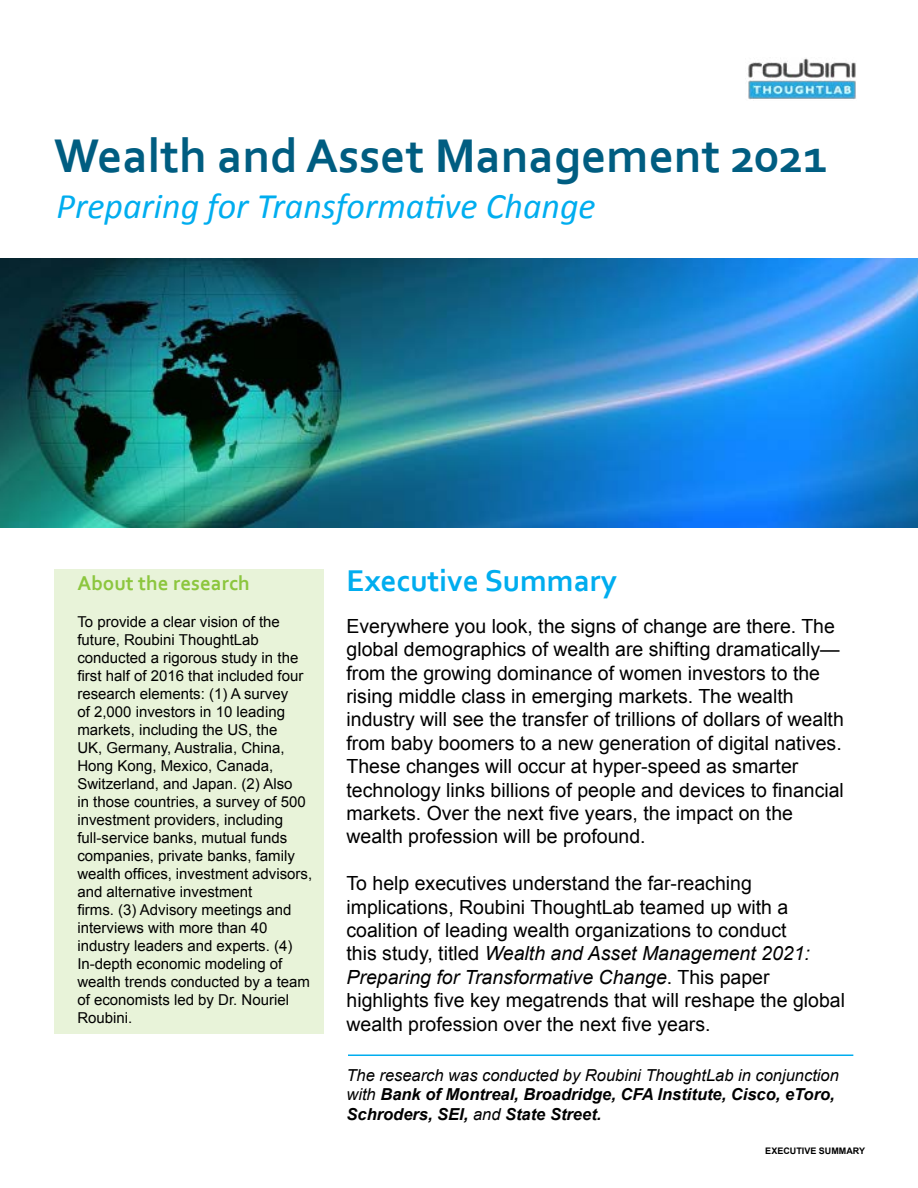
<style>
.page{position:relative;width:918px;height:1188px;background:#fff}
.page>*{position:absolute;margin:0;border:0;box-sizing:border-box;transform-origin:0 0}
.t1{font:700 49.5px "Corbel";color:#005d81}
.t2{font:italic 36px "Calibri";color:#00adef}
.t3{font:700 31.5px "Corbel";color:#00adef}
.t4{font:700 21px "Corbel";color:#8cc63e}
.t5{font:19.5px/23.4px "Arial";color:#000}
.t6{font:italic 700 16.5px/19.8px "Arial";color:#000}
.t7{font:15px/18px "Arial";color:#000}
.t8{font:700 9px "Arial";color:#000}
.s1{font-style:italic}
.s2{font-weight:400}
</style>
<div class="page">
<img style="left:0;top:259px;width:918px;height:268px">
<img style="left:748px;top:58px;width:108px;height:41px">
<div style="left:54px;top:569px;width:269px;height:465px;background:#e8f3d9"></div>
<hr style="left:348px;top:1054px;width:505px;height:2px;background:#00adef">
<h1 class="t1" style="left:54px;top:125px;width:776px">Wealth and Asset Management 2021</h1>
<h2 class="t2" style="left:56px;top:182px;width:541px">Preparing for Transformative Change</h2>
<p class="t4" style="left:77px;top:570px;width:174px">About the research</p>
<p class="t7" style="left:77px;top:613px;width:236px">To provide a clear vision of the future, Roubini ThoughtLab conducted a rigorous study in the first half of 2016 that included four research elements: (1) A survey<br>of 2,000 investors in 10 leading markets, including the US, the<br>UK, Germany, Australia, China,<br>Hong Kong, Mexico, Canada,<br>Switzerland, and Japan. (2) Also<br>in those countries, a survey of 500 investment providers, including full-service banks, mutual funds companies, private banks, family wealth offices, investment advisors, and alternative investment<br>firms. (3) Advisory meetings and interviews with more than 40 industry leaders and experts. (4)<br>In-depth economic modeling of wealth trends conducted by a team of economists led by Dr. Nouriel<br>Roubini.</p>
<h3 class="t3" style="left:346px;top:561px;width:272px">Executive Summary</h3>
<p class="t5" style="left:346px;top:614px;width:499px">Everywhere you look, the signs of change are there. The global demographics of wealth are shifting dramatically— from the growing dominance of women investors to the rising middle class in emerging markets. The wealth industry will see the transfer of trillions of dollars of wealth from baby boomers to a new generation of digital natives.<br>These changes will occur at hyper-speed as smarter technology links billions of people and devices to financial markets. Over the next five years, the impact on the wealth profession will be profound.</p>
<p class="t5" style="left:346px;top:872px;width:500px">To help executives understand the far-reaching implications, Roubini ThoughtLab teamed up with a coalition of leading wealth organizations to conduct<br>this study, titled <span class="s1">Wealth and Asset Management 2021:<br>Preparing for Transformative Change</span>. This paper highlights five key megatrends that will reshape the global wealth profession over the next five years.</p>
<p class="t6" style="left:346px;top:1065px;width:494px"><span class="s2">The research was conducted by Roubini ThoughtLab in conjunction with</span> Bank of Montreal, Broadridge, CFA Institute, Cisco, eToro,<br>Schroders, SEI, <span class="s2">and</span> State Street.</p>
<p class="t8" style="left:765px;top:1145px;width:102px">EXECUTIVE SUMMARY</p>
</div>
